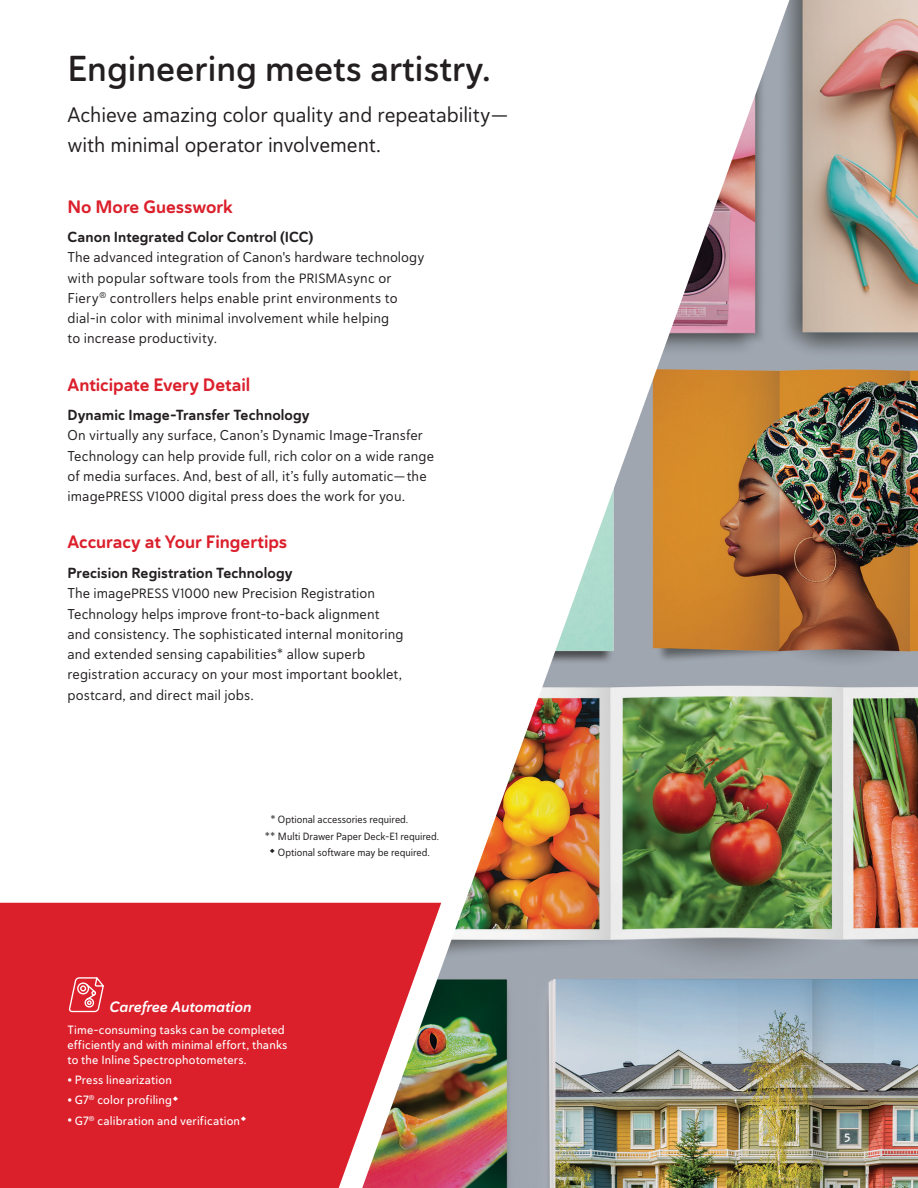
<style>
.page{position:relative;width:918px;height:1188px;background:#fff}
.page>*{position:absolute;margin:0;border:0;box-sizing:border-box;transform-origin:0 0}
.HEADLINE_Big{font:36px "Haboro Soft Nor Dem";color:#231f20}
.INTRO{font:21px/30px "Haboro Soft Nor Reg";letter-spacing:-.005em;color:#231f20}
.HEADLINE_RED{font:18px "Haboro Soft Nor Bol";letter-spacing:-.005em;color:#db202c}
.SUBHEAD_-_BLACK{font:15px "Haboro Soft Nor Bol It";color:#fff}
.SUBHEAD_-_BLACK-2{font:14.7px "Haboro Soft Nor Bol";letter-spacing:.005em;color:#231f20}
.BODY_COPY{font:14.25px/20.2px "Haboro Soft Nor Reg";letter-spacing:.01em;color:#231f20}
.SUBHEAD_BIG_RED{font:12px/15px "Haboro Soft Nor Med";letter-spacing:.015em;color:#fff}
.t1{font:12px "Haboro Soft Nor Dem";color:#fff}
.KO_LITTLE_TYPE{font:10.5px "Haboro Soft Con Reg";color:#231f20;scale:1.06 1}
.s1{font-size:13.5px}
.s2{font-size:11.25px}
.s3{font-family:"Haboro Soft Con Ex B";font-size:14.25px}
</style>
<div class="page">
<div style="left:0;top:903px;width:362px;height:285px;background:#db202c"></div>
<img style="left:362px;top:0;width:556px;height:1188px">
<svg style="left:68px;top:977px;width:37px;height:36px"></svg>
<h1 class="HEADLINE_Big" style="left:68px;top:45px;width:425px">Engineering meets artistry.</h1>
<p class="INTRO" style="left:68px;top:99px;width:443px">Achieve amazing color quality and repeatability— with minimal operator involvement.</p>
<h2 class="HEADLINE_RED" style="left:68px;top:195px;width:167px">No More Guesswork</h2>
<h3 class="SUBHEAD_-_BLACK-2" style="left:68px;top:227px;width:248px">Canon Integrated Color Control (ICC)</h3>
<p class="BODY_COPY" style="left:68px;top:247px;width:358px">The advanced integration of Canon's hardware technology with popular software tools from the <span class="s1">PRISMA</span>sync or Fiery<sup>®</sup> controllers helps enable print environments to dial-in color with minimal involvement while helping<br>to increase productivity.</p>
<h2 class="HEADLINE_RED" style="left:68px;top:373px;width:184px">Anticipate Every Detail</h2>
<h3 class="SUBHEAD_-_BLACK-2" style="left:68px;top:405px;width:244px">Dynamic Image-Transfer Technology</h3>
<p class="BODY_COPY" style="left:68px;top:425px;width:368px">On virtually any surface, Canon’s Dynamic Image-Transfer Technology can help provide full, rich color on a wide range of media surfaces. And, best of all, it’s fully automatic—the image<span class="s1">PRESS V1000</span> digital press does the work for you.</p>
<h2 class="HEADLINE_RED" style="left:68px;top:530px;width:221px">Accuracy at Your Fingertips</h2>
<h3 class="SUBHEAD_-_BLACK-2" style="left:68px;top:563px;width:227px">Precision Registration Technology</h3>
<p class="BODY_COPY" style="left:68px;top:583px;width:338px">The image<span class="s1">PRESS V1000</span> new Precision Registration Technology helps improve front-to-back alignment and consistency. The sophisticated internal monitoring and extended sensing capabilities<span class="s1">*</span> allow superb registration accuracy on your most important booklet, postcard, and direct mail jobs.</p>
<p class="KO_LITTLE_TYPE" style="left:270px;top:813px;width:132px"><span class="s2">*</span> Optional accessories required.</p>
<p class="KO_LITTLE_TYPE" style="left:265px;top:829px;width:166px"><span class="s2">**</span> Multi Drawer Paper Deck-E1 required.</p>
<p class="KO_LITTLE_TYPE" style="left:270px;top:846px;width:152px">◆ Optional software may be required.</p>
<h3 class="SUBHEAD_-_BLACK" style="left:110px;top:997px;width:143px">Carefree Automation</h3>
<h2 class="SUBHEAD_BIG_RED" style="left:68px;top:1022px;width:222px">Time-consuming tasks can be completed efficiently and with minimal effort, thanks to the Inline Spectrophotometers.</h2>
<h2 class="SUBHEAD_BIG_RED" style="left:68px;top:1072px;width:106px"><span class="s3">•</span> Press linearization</h2>
<h2 class="SUBHEAD_BIG_RED" style="left:68px;top:1093px;width:112px"><span class="s3">•</span> G7<sup>®</sup> color profiling◆</h2>
<h2 class="SUBHEAD_BIG_RED" style="left:68px;top:1113px;width:180px"><span class="s3">•</span> G7<sup>®</sup> calibration and verification◆</h2>
<p class="t1" style="left:844px;top:1129px;width:8px">5</p>
</div>
